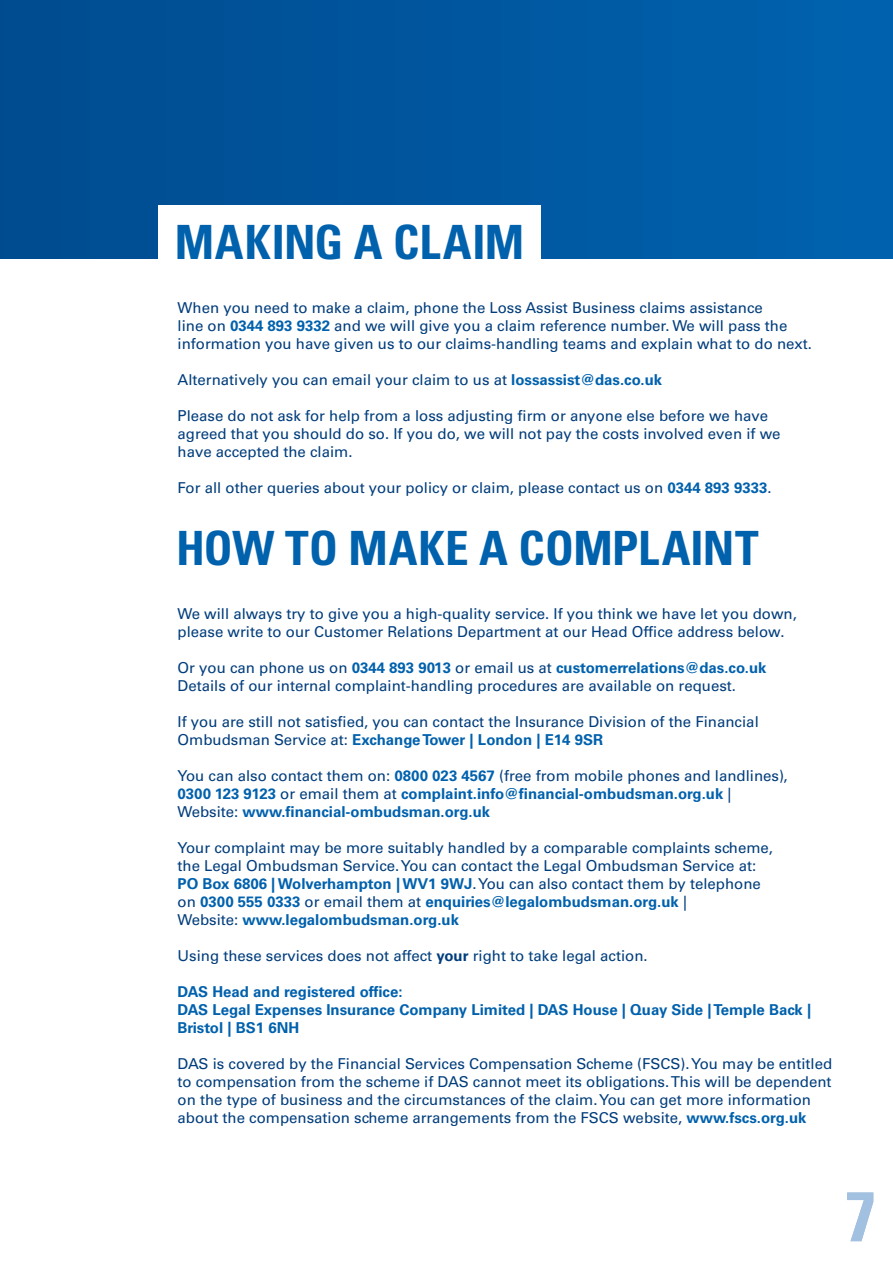
<style>
.page{position:relative;width:893px;height:1263px;background:#fff}
.page>*{position:absolute;margin:0;border:0;box-sizing:border-box;transform-origin:0 0}
.t1{font:700 condensed 69.75px "Univers LT Std";color:#a2c0df}
.t2{font:700 condensed 47.25px "Univers LT Std";letter-spacing:.005em;color:#0061ad}
.t3{font:15px/18px "Univers LT Std";color:#003d7c}
.t4{font:700 15px/18px "Univers LT Std";color:#0061ad}
.s1{font-weight:700;color:#0061ad}
.s2{font-weight:400;color:#003d7c}
.s3{font-weight:700}
</style>
<div class="page">
<div style="left:0;top:0;width:893px;height:259px;background:linear-gradient(to right,#004b8f,#0062ae)"></div>
<div style="left:158px;top:205px;width:383px;height:67px;background:#fff"></div>
<h2 class="t2" style="left:175px;top:213px;width:351px">MAKING A CLAIM</h2>
<p class="t3" style="left:178px;top:298px;width:636px">When you need to make a claim, phone the Loss Assist Business claims assistance<br>line on <span class="s1">0344 893 9332</span> and we will give you a claim reference number. We will pass the information you have given us to our claims-handling teams and explain what to do next.</p>
<p class="t3" style="left:178px;top:370px;width:486px">Alternatively you can email your claim to us at <span class="s1">lossassist@das.co.uk</span></p>
<p class="t3" style="left:178px;top:406px;width:604px">Please do not ask for help from a loss adjusting firm or anyone else before we have agreed that you should do so. If you do, we will not pay the costs involved even if we have accepted the claim.</p>
<p class="t3" style="left:178px;top:478px;width:596px">For all other queries about your policy or claim, please contact us on <span class="s1">0344 893 9333</span>.</p>
<h2 class="t2" style="left:176px;top:519px;width:584px">HOW TO MAKE A COMPLAINT</h2>
<p class="t3" style="left:178px;top:604px;width:621px">We will always try to give you a high-quality service. If you think we have let you down, please write to our Customer Relations Department at our Head Office address below.</p>
<p class="t3" style="left:178px;top:658px;width:590px">Or you can phone us on <span class="s1">0344 893 9013</span> or email us at <span class="s1">customerrelations@das.co.uk<br></span>Details of our internal complaint-handling procedures are available on request.</p>
<p class="t3" style="left:178px;top:712px;width:583px">If you are still not satisfied, you can contact the Insurance Division of the Financial<br>Ombudsman Service at: <span class="s1">Exchange Tower | London | E14 9SR</span></p>
<p class="t4" style="left:178px;top:766px;width:612px"><span class="s2">You can also contact them on:</span> 0800 023 4567 <span class="s2">(free from mobile phones and landlines),<br></span>0300 123 9123 <span class="s2">or email them at</span> complaint.info@financial-ombudsman.org.uk <span class="s2">|<br>Website:</span> www.financial-ombudsman.org.uk</p>
<p class="t3" style="left:178px;top:838px;width:597px">Your complaint may be more suitably handled by a comparable complaints scheme, the Legal Ombudsman Service. You can contact the Legal Ombudsman Service at:<br><span class="s1">PO Box 6806 | Wolverhampton | WV1 9WJ</span>. You can also contact them by telephone on <span class="s1">0300 555 0333</span> or email them at <span class="s1">enquiries@legalombudsman.org.uk</span> |<br>Website: <span class="s1">www.legalombudsman.org.uk</span></p>
<p class="t3" style="left:178px;top:946px;width:472px">Using these services does not affect <span class="s3">your</span> right to take legal action.</p>
<p class="t4" style="left:178px;top:982px;width:635px">DAS Head and registered office:<br>DAS Legal Expenses Insurance Company Limited | DAS House | Quay Side | Temple Back |<br>Bristol | BS1 6NH</p>
<p class="t3" style="left:178px;top:1054px;width:656px">DAS is covered by the Financial Services Compensation Scheme (FSCS). You may be entitled to compensation from the scheme if DAS cannot meet its obligations. This will be dependent on the type of business and the circumstances of the claim. You can get more information about the compensation scheme arrangements from the FSCS website, <span class="s1">www.fscs.org.uk</span></p>
<h1 class="t1" style="left:845px;top:1173px;width:32px">7</h1>
</div>
